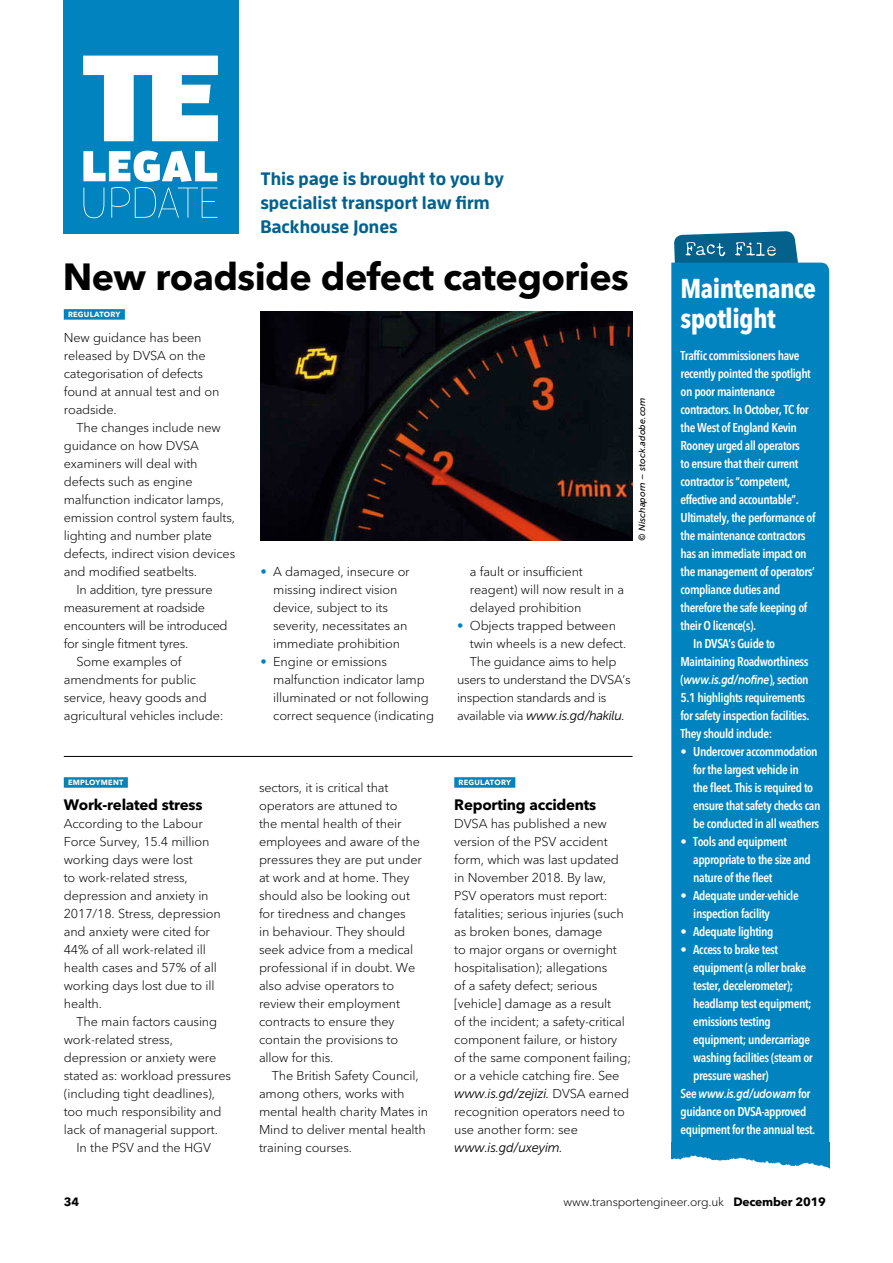
<style>
.page{position:relative;width:893px;height:1263px;background:#fff}
.page>*{position:absolute;margin:0;border:0;box-sizing:border-box;transform-origin:0 0}
.t1{font:700 37.5px "Avenir Next LT Pro";letter-spacing:-.015em;color:#000}
.t2{font:700 condensed 27px/30px "Avenir Next LT Pro";letter-spacing:-.02em;color:#fff}
.t3{font:700 18px/24px "Enzo OT";color:#04618c}
.t4{font:700 15px "Avenir Next LT Pro";letter-spacing:-.015em;color:#000}
.t5{font:italic 13.2px "Museo Sans 300";letter-spacing:-.015em;color:#000}
.t6{font:300 12.75px/18px "Avenir Next LT Pro";letter-spacing:-.01em;color:#000}
.t7{font:600 condensed 12.75px/18px "Avenir Next LT Pro";letter-spacing:-.035em;color:#fff}
.t8{font:italic 12.75px "Museo Sans 700";letter-spacing:-.015em;color:#fff;scale:.83 1}
.t9{font:300 12px "Avenir Next LT Pro";letter-spacing:-.015em;color:#000}
.t10{font:700 12px "Avenir Next LT Pro";color:#000}
.t11{font:italic 9px "Museo Sans 500";letter-spacing:.015em;color:#000}
.t12{font:700 7.5px "Avenir Next LT Pro";letter-spacing:.03em;color:#fff}
.s1{color:#0083be}
.s2{font-family:"Avenir Next LT Pro";font-weight:300;font-style:normal;font-size:12.75px}
.s3{font-family:"Avenir Next LT Pro";font-weight:600;font-style:normal;font-stretch:condensed}
.s4{font-weight:700}
</style>
<div class="page">
<div style="left:671px;top:263px;width:158px;height:880px;background:#0083be"></div>
<div style="left:64px;top:309px;width:61px;height:11px;background:#0083be"></div>
<div style="left:64px;top:0;width:175px;height:234px;background:#0083be"></div>
<svg style="left:83px;top:56px;width:135px;height:85px"></svg>
<svg style="left:83px;top:151px;width:134px;height:67px"></svg>
<hr style="left:64px;top:756px;width:568px;height:1px;background:#000">
<img style="left:671px;top:1143px;width:158px;height:26px">
<svg style="left:674px;top:231px;width:128px;height:69px;background:#1680b0"></svg>
<div style="left:64px;top:777px;width:64px;height:11px;background:#0083be"></div>
<div style="left:454px;top:777px;width:61px;height:11px;background:#0083be"></div>
<img style="left:260px;top:312px;width:372px;height:228px">
<h3 class="t3" style="left:260px;top:166px;width:245px">This page is brought to you by specialist transport law firm<br>Backhouse Jones</h3>
<h1 class="t1" style="left:63px;top:254px;width:568px">New roadside defect categories</h1>
<p class="t12" style="left:68px;top:309px;width:54px">REGULATORY</p>
<p class="t6" style="left:64px;top:329px;width:157px">New guidance has been released by DVSA on the categorisation of defects found at annual test and on roadside.</p>
<p class="t6" style="left:77px;top:419px;width:146px">The changes include new</p>
<p class="t6" style="left:64px;top:437px;width:137px">guidance on how DVSA</p>
<p class="t6" style="left:64px;top:455px;width:135px">examiners will deal with</p>
<p class="t6" style="left:64px;top:473px;width:130px">defects such as engine</p>
<p class="t6" style="left:64px;top:491px;width:162px">malfunction indicator lamps,</p>
<p class="t6" style="left:64px;top:509px;width:173px">emission control system faults,</p>
<p class="t6" style="left:64px;top:527px;width:150px">lighting and number plate</p>
<p class="t6" style="left:64px;top:545px;width:173px">defects, indirect vision devices</p>
<p class="t6" style="left:64px;top:563px;width:135px">and modified seatbelts.</p>
<p class="t6" style="left:77px;top:581px;width:138px">In addition, tyre pressure</p>
<p class="t6" style="left:64px;top:599px;width:143px">measurement at roadside</p>
<p class="t6" style="left:64px;top:617px;width:165px">encounters will be introduced</p>
<p class="t6" style="left:64px;top:635px;width:126px">for single fitment tyres.</p>
<p class="t6" style="left:77px;top:653px;width:107px">Some examples of</p>
<p class="t6" style="left:64px;top:671px;width:134px">amendments for public</p>
<p class="t6" style="left:64px;top:689px;width:145px">service, heavy goods and</p>
<p class="t6" style="left:64px;top:707px;width:161px">agricultural vehicles include:</p>
<p class="t6" style="left:273px;top:563px;width:138px;text-indent:-13px"><span class="s1">•</span> A damaged, insecure or missing indirect vision device, subject to its severity, necessitates an immediate prohibition</p>
<p class="t6" style="left:273px;top:653px;width:162px;text-indent:-13px"><span class="s1">•</span> Engine or emissions malfunction indicator lamp illuminated or not following correct sequence (indicating</p>
<p class="t6" style="left:470px;top:563px;width:156px">a fault or insufficient reagent) will now result in a delayed prohibition</p>
<p class="t6" style="left:457px;top:617px;width:160px"><span class="s1">•</span> Objects trapped between</p>
<p class="t6" style="left:470px;top:635px;width:158px">twin wheels is a new defect.</p>
<p class="t6" style="left:470px;top:653px;width:148px">The guidance aims to help</p>
<p class="t6" style="left:457px;top:671px;width:175px">users to understand the DVSA’s</p>
<p class="t6" style="left:457px;top:689px;width:151px">inspection standards and is</p>
<p class="t5" style="left:457px;top:708px;width:169px"><span class="s2">available via</span> www.is.gd/hakilu.</p>
<p class="t11" style="left:637px;top:541px;width:145px;rotate:-90deg">© Nischaporn – stock.adobe.com</p>
<p class="t12" style="left:68px;top:777px;width:57px">EMPLOYMENT</p>
<p class="t4" style="left:64px;top:796px;width:140px">Work-related stress</p>
<p class="t6" style="left:64px;top:815px;width:159px">According to the Labour<br>Force Survey, 15.4 million working days were lost<br>to work-related stress, depression and anxiety in<br>2017/18. Stress, depression and anxiety were cited for<br>44% of all work-related ill health cases and 57% of all working days lost due to ill health.</p>
<p class="t6" style="left:77px;top:1013px;width:142px">The main factors causing</p>
<p class="t6" style="left:64px;top:1031px;width:111px">work-related stress,</p>
<p class="t6" style="left:64px;top:1049px;width:154px">depression or anxiety were</p>
<p class="t6" style="left:64px;top:1067px;width:169px">stated as: workload pressures</p>
<p class="t6" style="left:64px;top:1085px;width:153px">(including tight deadlines),</p>
<p class="t6" style="left:64px;top:1103px;width:159px">too much responsibility and</p>
<p class="t6" style="left:64px;top:1121px;width:156px">lack of managerial support.</p>
<p class="t6" style="left:77px;top:1139px;width:136px">In the PSV and the HGV</p>
<p class="t6" style="left:259px;top:779px;width:164px">sectors, it is critical that operators are attuned to<br>the mental health of their employees and aware of the pressures they are put under at work and at home. They should also be looking out for tiredness and changes<br>in behaviour. They should seek advice from a medical professional if in doubt. We also advise operators to review their employment contracts to ensure they contain the provisions to allow for this.</p>
<p class="t6" style="left:259px;top:1067px;width:171px;text-indent:13px">The British Safety Council, among others, works with mental health charity Mates in<br>Mind to deliver mental health training courses.</p>
<p class="t12" style="left:459px;top:777px;width:54px">REGULATORY</p>
<p class="t4" style="left:454px;top:796px;width:144px">Reporting accidents</p>
<p class="t6" style="left:454px;top:815px;width:178px">DVSA has published a new version of the PSV accident form, which was last updated in November 2018. By law,<br>PSV operators must report: fatalities; serious injuries (such as broken bones, damage<br>to major organs or overnight hospitalisation); allegations<br>of a safety defect; serious [vehicle] damage as a result<br>of the incident; a safety-critical component failure, or history of the same component failing; or a vehicle catching fire. See</p>
<p class="t5" style="left:454px;top:1086px;width:177px">www.is.gd/zejizi. <span class="s2">DVSA earned</span></p>
<p class="t6" style="left:454px;top:1103px;width:172px">recognition operators need to use another form: see</p>
<p class="t5" style="left:454px;top:1140px;width:110px">www.is.gd/uxeyim.</p>
<h2 class="t2" style="left:680px;top:273px;width:137px">Maintenance spotlight</h2>
<p class="t7" style="left:680px;top:346px;width:120px">Traffic commissioners have</p>
<p class="t7" style="left:680px;top:364px;width:132px">recently pointed the spotlight</p>
<p class="t7" style="left:680px;top:382px;width:96px">on poor maintenance</p>
<p class="t7" style="left:680px;top:400px;width:130px">contractors. In October, TC for</p>
<p class="t7" style="left:680px;top:418px;width:118px">the West of England Kevin</p>
<p class="t7" style="left:680px;top:436px;width:121px">Rooney urged all operators</p>
<p class="t7" style="left:680px;top:454px;width:119px">to ensure that their current</p>
<p class="t7" style="left:680px;top:473px;width:111px">contractor is “competent,</p>
<p class="t7" style="left:680px;top:491px;width:120px">effective and accountable”.</p>
<p class="t7" style="left:680px;top:509px;width:136px">Ultimately, the performance of</p>
<p class="t7" style="left:680px;top:527px;width:127px">the maintenance contractors</p>
<p class="t7" style="left:680px;top:545px;width:128px">has an immediate impact on</p>
<p class="t7" style="left:680px;top:563px;width:136px">the management of operators’</p>
<p class="t7" style="left:680px;top:581px;width:101px">compliance duties and</p>
<p class="t7" style="left:680px;top:599px;width:128px">therefore the safe keeping of</p>
<p class="t7" style="left:680px;top:617px;width:77px">their O licence(s).</p>
<p class="t7" style="left:693px;top:635px;width:83px">In DVSA’s Guide to</p>
<p class="t7" style="left:680px;top:653px;width:130px">Maintaining Roadworthiness</p>
<p class="t8" style="left:680px;top:672px;width:156px"><span class="s3">(</span>www.is.gd/nofine<span class="s3">), section</span></p>
<p class="t7" style="left:680px;top:688px;width:131px">5.1 highlights requirements for safety inspection facilities.<br>They should include:</p>
<p class="t7" style="left:693px;top:742px;width:129px;text-indent:-13px">• Undercover accommodation for the largest vehicle in<br>the fleet. This is required to ensure that safety checks can be conducted in all weathers</p>
<p class="t7" style="left:693px;top:833px;width:119px;text-indent:-13px">• Tools and equipment appropriate to the size and nature of the fleet</p>
<p class="t7" style="left:693px;top:887px;width:107px;text-indent:-13px">• Adequate under-vehicle inspection facility</p>
<p class="t7" style="left:680px;top:923px;width:95px">• Adequate lighting</p>
<p class="t7" style="left:693px;top:941px;width:121px;text-indent:-13px">• Access to brake test equipment (a roller brake tester, decelerometer); headlamp test equipment; emissions testing equipment; undercarriage washing facilities (steam or pressure washer)</p>
<p class="t8" style="left:680px;top:1086px;width:158px"><span class="s3">See</span> www.is.gd/udowam <span class="s3">for</span></p>
<p class="t7" style="left:680px;top:1102px;width:136px">guidance on DVSA-approved equipment for the annual test.</p>
<p class="t10" style="left:64px;top:1194px;width:17px">34</p>
<p class="t9" style="left:563px;top:1195px;width:264px">www.transportengineer.org.uk <span class="s4">December 2019</span></p>
</div>
